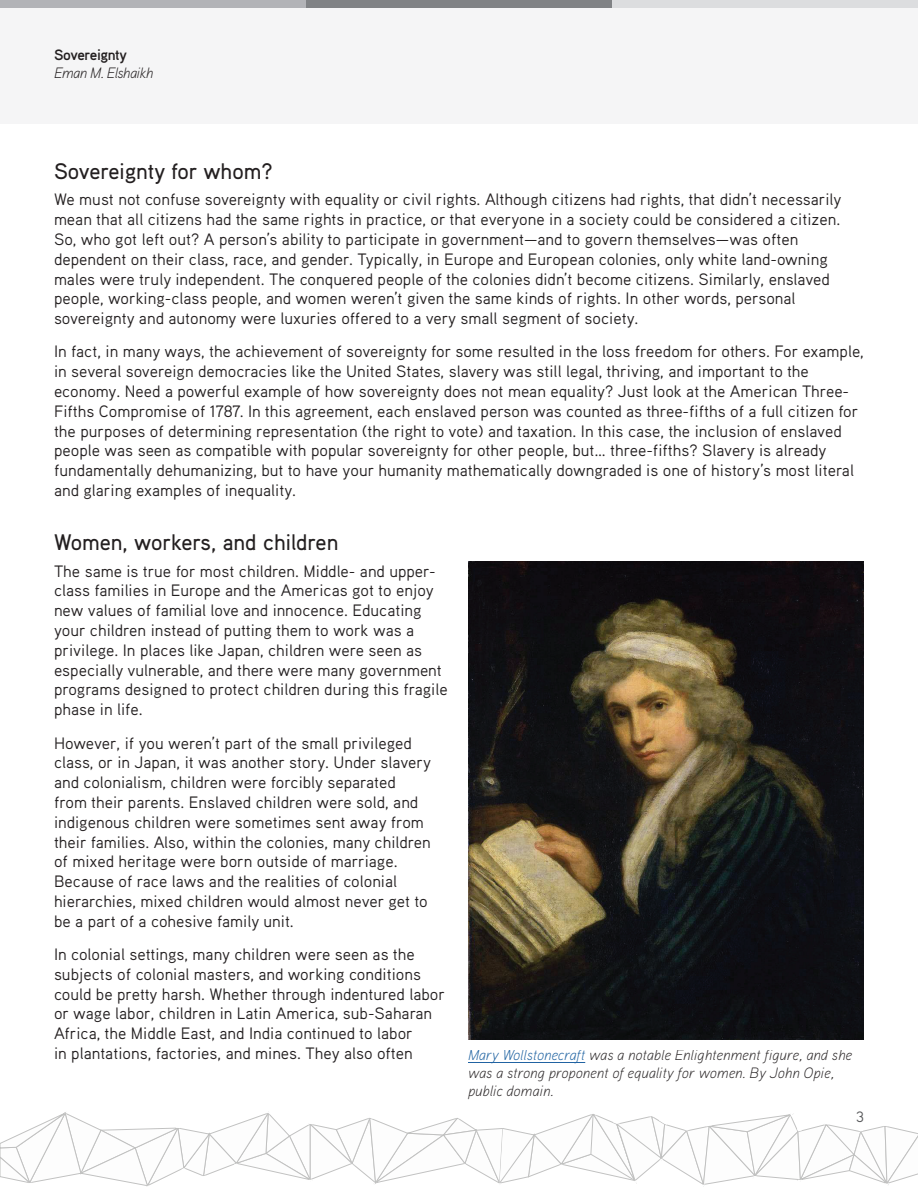
<style>
.page{position:relative;width:918px;height:1188px;background:#fff}
.page>*{position:absolute;margin:0;border:0;box-sizing:border-box;transform-origin:0 0}
.Heading{font:500 22.5px "Aaux Pro";color:#231f20}
.Body{font:16.5px/19.8px "Aaux Pro";color:#231f20}
.t1{font:italic 300 15px/18px "Aaux Pro";color:#231f20}
.t2{font:italic 300 15px "Aaux Pro";letter-spacing:-.035em;color:#231f20}
.t3{font:700 15px "Aaux Pro";letter-spacing:-.03em;color:#231f20}
.t4{font:15px "Aaux Pro";color:#57585a}
.s1{color:#175d9e}
</style>
<div class="page">
<div style="left:0;top:0;width:918px;height:123px;background:#f5f5f6"></div>
<svg style="left:0;top:1112px;width:918px;height:75px"></svg>
<div style="left:0;top:0;width:306px;height:8px;background:#b2b3b7"></div>
<div style="left:306px;top:0;width:306px;height:8px;background:#808285"></div>
<div style="left:612px;top:0;width:306px;height:8px;background:#dcdddf"></div>
<img style="left:468px;top:562px;width:396px;height:477px">
<hr style="left:468px;top:1062px;width:117px;height:1px;background:#175d9e">
<p class="t3" style="left:54px;top:45px;width:75px">Sovereignty</p>
<p class="t2" style="left:54px;top:63px;width:101px">Eman M. Elshaikh</p>
<p class="Heading" style="left:54px;top:157px;width:220px">Sovereignty for whom?</p>
<p class="Body" style="left:54px;top:189px;width:789px">We must not confuse sovereignty with equality or civil rights. Although citizens had rights, that didn’t necessarily mean that all citizens had the same rights in practice, or that everyone in a society could be considered a citizen.<br>So, who got left out? A person’s ability to participate in government—and to govern themselves—was often dependent on their class, race, and gender. Typically, in Europe and European colonies, only white land-owning males were truly independent. The conquered people of the colonies didn’t become citizens. Similarly, enslaved people, working-class people, and women weren’t given the same kinds of rights. In other words, personal sovereignty and autonomy were luxuries offered to a very small segment of society.</p>
<p class="Body" style="left:54px;top:341px;width:811px">In fact, in many ways, the achievement of sovereignty for some resulted in the loss freedom for others. For example, in several sovereign democracies like the United States, slavery was still legal, thriving, and important to the economy. Need a powerful example of how sovereignty does not mean equality? Just look at the American Three-Fifths Compromise of 1787. In this agreement, each enslaved person was counted as three-fifths of a full citizen for the purposes of determining representation (the right to vote) and taxation. In this case, the inclusion of enslaved people was seen as compatible with popular sovereignty for other people, but… three-fifths? Slavery is already fundamentally dehumanizing, but to have your humanity mathematically downgraded is one of history’s most literal and glaring examples of inequality.</p>
<p class="Heading" style="left:54px;top:528px;width:286px">Women, workers, and children</p>
<p class="Body" style="left:54px;top:560px;width:395px">The same is true for most children. Middle- and upper&shy;class families in Europe and the Americas got to enjoy new values of familial love and innocence. Educating your children instead of putting them to work was a privilege. In places like Japan, children were seen as especially vulnerable, and there were many government programs designed to protect children during this fragile phase in life.</p>
<p class="Body" style="left:54px;top:732px;width:379px">However, if you weren’t part of the small privileged class, or in Japan, it was another story. Under slavery and colonialism, children were forcibly separated from their parents. Enslaved children were sold, and indigenous children were sometimes sent away from their families. Also, within the colonies, many children of mixed heritage were born outside of marriage.<br>Because of race laws and the realities of colonial hierarchies, mixed children would almost never get to be a part of a cohesive family unit.</p>
<p class="Body" style="left:54px;top:944px;width:393px">In colonial settings, many children were seen as the subjects of colonial masters, and working conditions could be pretty harsh. Whether through indentured labor or wage labor, children in Latin America, sub-Saharan Africa, the Middle East, and India continued to labor<br>in plantations, factories, and mines. They also often</p>
<p class="t1" style="left:468px;top:1046px;width:386px"><span class="s1">Mary Wollstonecraft</span> was a notable Enlightenment figure, and she was a strong proponent of equality for women. By John Opie, public domain.</p>
<p class="t4" style="left:856px;top:1107px;width:9px">3</p>
</div>
